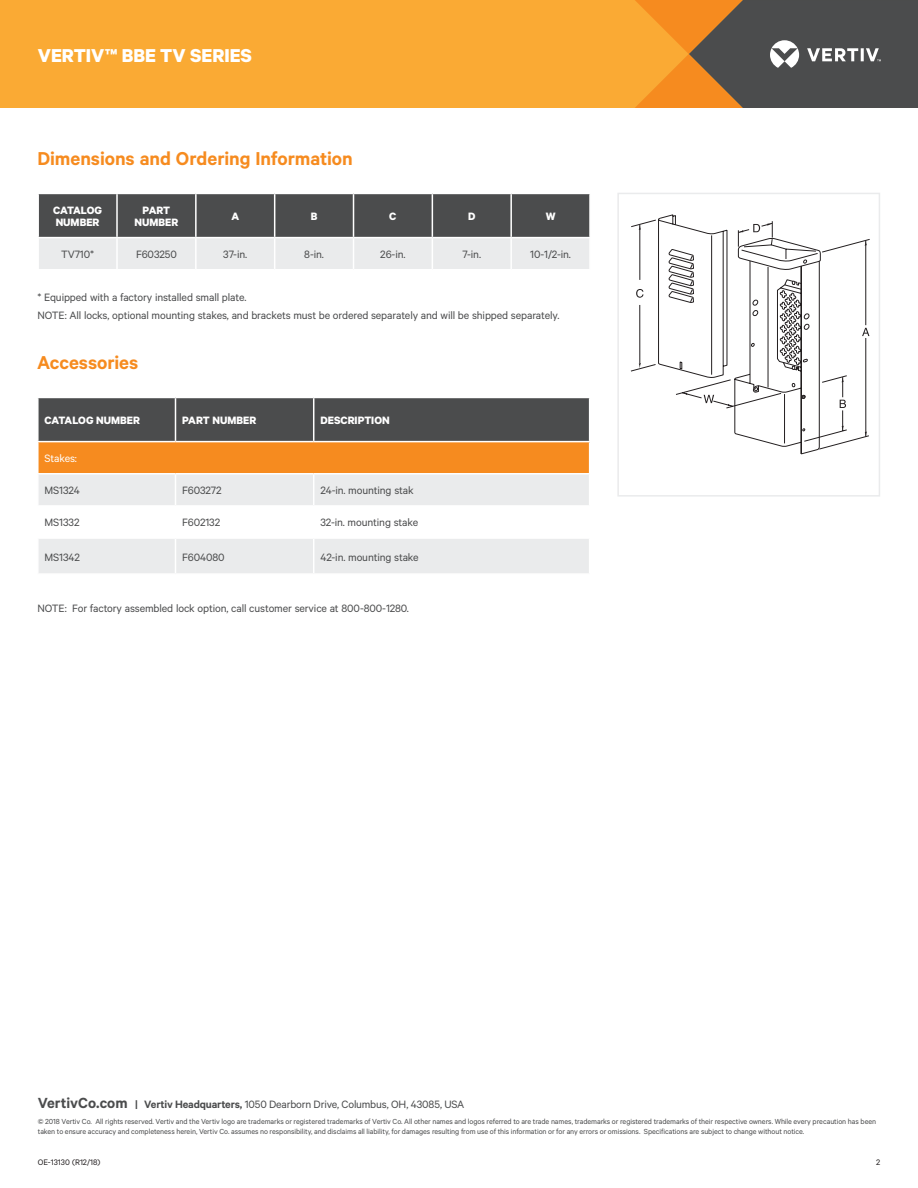
<style>
.page{position:relative;width:918px;height:1188px;background:#fff}
.page>*{position:absolute;margin:0;border:0;box-sizing:border-box;transform-origin:0 0}
.t1{font:600 21px "Calibre";color:#f68b1f}
.t2{font:700 21px "Calibre";color:#fff}
.t3{font:12px/18px "Calibre";letter-spacing:-.01em;color:#4b4c4d}
.t4{font:700 12px/12px "Calibre";color:#fff}
.t5{font:12px "Calibre";letter-spacing:-.01em;color:#fff}
.t6{font:9px "Calibre";color:#231f20}
.t7{font:8.25px/9.8px "Calibre";letter-spacing:-.01em;color:#4b4c4d}
.s1{font-weight:600;font-size:16.5px}
.s2{font-weight:600}
</style>
<div class="page">
<div style="left:1px;top:0;width:634px;height:108px;background:#faaa34"></div>
<svg style="left:635px;top:0;width:283px;height:108px;background:#816647"></svg>
<div style="left:617px;top:193px;width:263px;height:304px;border:2px solid #eaebec"></div>
<svg style="left:631px;top:215px;width:239px;height:239px"></svg>
<svg style="left:39px;top:194px;width:550px;height:75px;background:#8e8f90"></svg>
<hr style="left:116px;top:194px;width:2px;height:43px;background:#fff">
<hr style="left:195px;top:194px;width:2px;height:43px;background:#fff">
<hr style="left:274px;top:194px;width:1px;height:43px;background:#fff">
<hr style="left:353px;top:194px;width:1px;height:43px;background:#fff">
<hr style="left:432px;top:194px;width:1px;height:43px;background:#fff">
<hr style="left:510px;top:194px;width:2px;height:43px;background:#fff">
<hr style="left:37px;top:237px;width:80px;height:1px;background:#fff">
<hr style="left:117px;top:237px;width:79px;height:1px;background:#fff">
<hr style="left:116px;top:238px;width:2px;height:31px;background:#fff">
<hr style="left:196px;top:237px;width:79px;height:1px;background:#fff">
<hr style="left:195px;top:238px;width:2px;height:31px;background:#fff">
<hr style="left:275px;top:237px;width:79px;height:1px;background:#fff">
<hr style="left:274px;top:238px;width:1px;height:31px;background:#fff">
<hr style="left:354px;top:237px;width:78px;height:1px;background:#fff">
<hr style="left:353px;top:238px;width:1px;height:31px;background:#fff">
<hr style="left:432px;top:237px;width:79px;height:1px;background:#fff">
<hr style="left:432px;top:238px;width:1px;height:31px;background:#fff">
<hr style="left:511px;top:237px;width:80px;height:1px;background:#fff">
<hr style="left:510px;top:238px;width:2px;height:31px;background:#fff">
<div style="left:39px;top:397px;width:550px;height:45px;background:#4b4c4d"></div>
<div style="left:38px;top:442px;width:552px;height:32px;background:#f68b1f"></div>
<svg style="left:39px;top:475px;width:550px;height:98px;fill:#eaebec"></svg>
<hr style="left:37px;top:397px;width:138px;height:1px;background:#fff">
<hr style="left:176px;top:397px;width:138px;height:1px;background:#fff">
<hr style="left:175px;top:398px;width:1px;height:43px;background:#fff">
<hr style="left:314px;top:397px;width:276px;height:1px;background:#fff">
<hr style="left:313px;top:398px;width:1px;height:43px;background:#fff">
<hr style="left:37px;top:441px;width:138px;height:1px;background:#fff">
<hr style="left:37px;top:442px;width:2px;height:31px;background:#fff">
<hr style="left:176px;top:441px;width:138px;height:1px;background:#fff">
<hr style="left:314px;top:441px;width:276px;height:1px;background:#fff">
<hr style="left:589px;top:442px;width:1px;height:31px;background:#fff">
<hr style="left:37px;top:473px;width:138px;height:2px;background:#fff">
<hr style="left:176px;top:473px;width:138px;height:2px;background:#fff">
<hr style="left:175px;top:475px;width:1px;height:30px;background:#fff">
<hr style="left:314px;top:473px;width:276px;height:2px;background:#fff">
<hr style="left:313px;top:475px;width:1px;height:30px;background:#fff">
<hr style="left:37px;top:505px;width:138px;height:2px;background:#fff">
<hr style="left:176px;top:505px;width:138px;height:2px;background:#fff">
<hr style="left:175px;top:507px;width:1px;height:30px;background:#fff">
<hr style="left:314px;top:505px;width:276px;height:2px;background:#fff">
<hr style="left:313px;top:507px;width:1px;height:30px;background:#fff">
<hr style="left:37px;top:537px;width:138px;height:2px;background:#fff">
<hr style="left:176px;top:537px;width:138px;height:2px;background:#fff">
<hr style="left:175px;top:539px;width:1px;height:34px;background:#fff">
<hr style="left:314px;top:537px;width:276px;height:2px;background:#fff">
<hr style="left:313px;top:539px;width:1px;height:34px;background:#fff">
<h1 class="t2" style="left:38px;top:43px;width:216px">VERTIV™ BBE TV SERIES</h1>
<h1 class="t1" style="left:37px;top:146px;width:317px">Dimensions and Ordering Information</h1>
<h2 class="t4" style="left:53px;top:204px;width:50px">CATALOG<br>NUMBER</h2>
<h2 class="t4" style="left:135px;top:204px;width:45px;text-align:center">PART<br>NUMBER</h2>
<h2 class="t4" style="left:231px;top:210px;width:9px">A</h2>
<h2 class="t4" style="left:311px;top:210px;width:8px">B</h2>
<h2 class="t4" style="left:389px;top:210px;width:9px">C</h2>
<h2 class="t4" style="left:468px;top:210px;width:9px">D</h2>
<h2 class="t4" style="left:546px;top:210px;width:11px">W</h2>
<h2 class="t3" style="left:61px;top:245px;width:34px">TV710*</h2>
<h2 class="t3" style="left:136px;top:245px;width:42px">F603250</h2>
<h2 class="t3" style="left:223px;top:245px;width:25px">37-in.</h2>
<h2 class="t3" style="left:304px;top:245px;width:21px">8-in.</h2>
<h2 class="t3" style="left:380px;top:245px;width:27px">26-in.</h2>
<h2 class="t3" style="left:462px;top:245px;width:20px">7-in.</h2>
<h2 class="t3" style="left:530px;top:245px;width:42px">10-1/2-in.</h2>
<h2 class="t3" style="left:37px;top:287px;width:523px">* Equipped with a factory installed small plate.<br>NOTE: All locks, optional mounting stakes, and brackets must be ordered separately and will be shipped separately.</h2>
<h1 class="t1" style="left:37px;top:350px;width:103px">Accessories</h1>
<h2 class="t4" style="left:45px;top:414px;width:97px">CATALOG NUMBER</h2>
<h2 class="t4" style="left:182px;top:414px;width:75px">PART NUMBER</h2>
<h2 class="t4" style="left:320px;top:414px;width:71px">DESCRIPTION</h2>
<h2 class="t5" style="left:45px;top:451px;width:34px">Stakes:</h2>
<h2 class="t3" style="left:45px;top:481px;width:37px">MS1324</h2>
<h2 class="t3" style="left:182px;top:481px;width:41px">F603272</h2>
<h2 class="t3" style="left:320px;top:481px;width:95px">24-in. mounting stak</h2>
<h2 class="t3" style="left:45px;top:513px;width:36px">MS1332</h2>
<h2 class="t3" style="left:182px;top:513px;width:39px">F602132</h2>
<h2 class="t3" style="left:320px;top:513px;width:99px">32-in. mounting stake</h2>
<h2 class="t3" style="left:45px;top:547px;width:37px">MS1342</h2>
<h2 class="t3" style="left:182px;top:547px;width:44px">F604080</h2>
<h2 class="t3" style="left:320px;top:547px;width:100px">42-in. mounting stake</h2>
<h2 class="t3" style="left:37px;top:599px;width:373px">NOTE: For factory assembled lock option, call customer service at 800-800-1280.</h2>
<h2 class="t3" style="left:38px;top:1095px;width:428px"><span class="s1">VertivCo.com</span> <span class="s2">| Vertiv Headquarters,</span> 1050 Dearborn Drive, Columbus, OH, 43085, USA</h2>
<p class="t7" style="left:38px;top:1117px;width:840px">© 2018 Vertiv Co. All rights reserved. Vertiv and the Vertiv logo are trademarks or registered trademarks of Vertiv Co. All other names and logos referred to are trade names, trademarks or registered trademarks of their respective owners. While every precaution has been taken to ensure accuracy and completeness herein, Vertiv Co. assumes no responsibility, and disclaims all liability, for damages resulting from use of this information or for any errors or omissions. Specifications are subject to change without notice.</p>
<p class="t6" style="left:38px;top:1157px;width:64px">OE-13130 (R12/18)</p>
<p class="t6" style="left:876px;top:1157px;width:6px">2</p>
</div>
